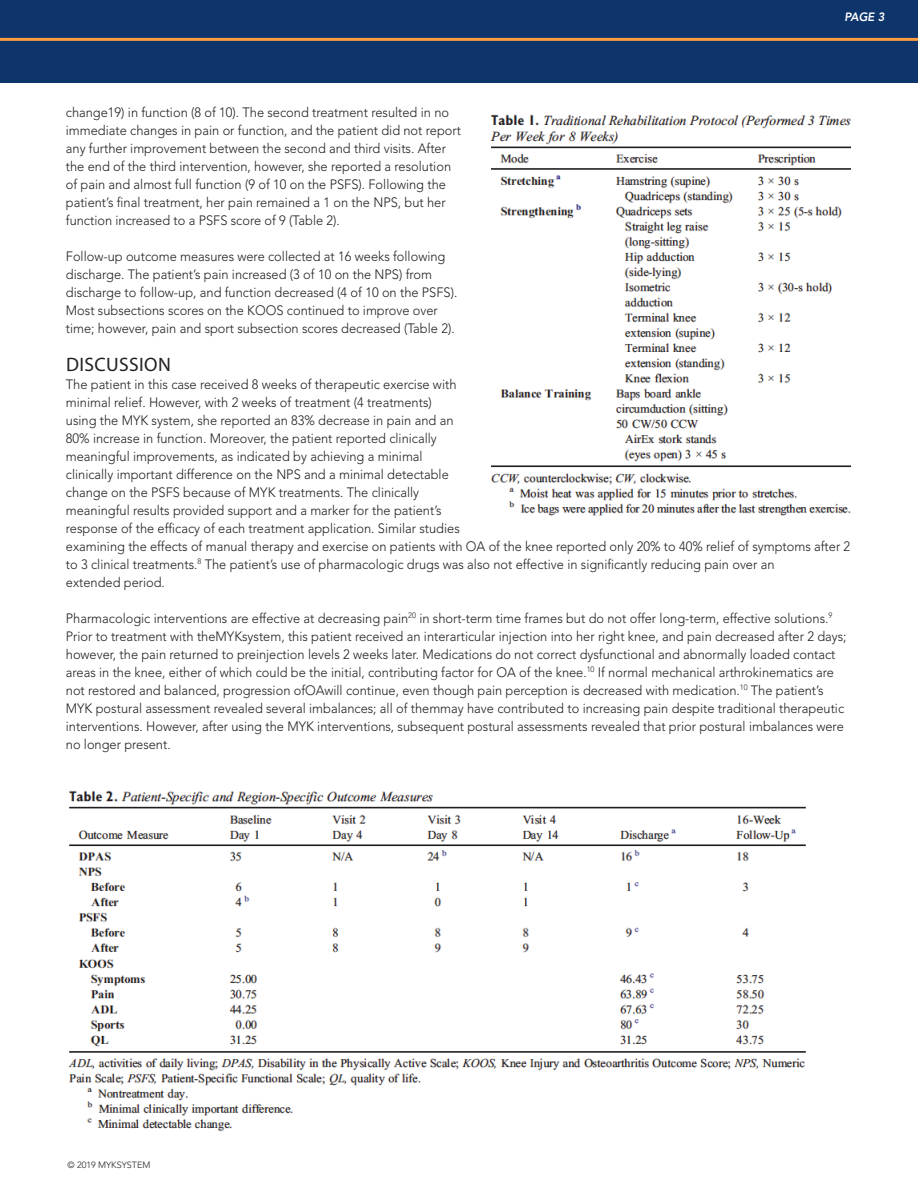
<style>
.page{position:relative;width:918px;height:1188px;background:#fff}
.page>*{position:absolute;margin:0;border:0;box-sizing:border-box;transform-origin:0 0}
.t1{font:19.5px "Myriad Pro";letter-spacing:.02em;color:#231f20}
.t2{font:300 13.5px/18px "Avenir";color:#231f20;scale:.95 1}
.t3{font:italic 800 12px "Avenir";color:#fff;scale:.95 1}
.t4{font:300 9px "Avenir";color:#231f20}
</style>
<div class="page">
<div style="left:0;top:0;width:918px;height:82px;background:#0e346c"></div>
<hr style="left:0;top:38px;width:918px;height:3px;background:#f89c3d">
<img style="left:490px;top:114px;width:361px;height:402px">
<img style="left:68px;top:790px;width:738px;height:342px">
<p class="t3" style="left:844px;top:10px;width:44px">PAGE 3</p>
<p class="t3" style="left:878px;top:10px;width:9px">2</p>
<p class="t2" style="left:66px;top:103px;width:417px">change19) in function (8 of 10). The second treatment resulted in no immediate changes in pain or function, and the patient did not report any further improvement between the second and third visits. After the end of the third intervention, however, she reported a resolution of pain and almost full function (9 of 10 on the PSFS). Following the patient’s final treatment, her pain remained a 1 on the NPS, but her function increased to a PSFS score of 9 (Table 2).</p>
<p class="t2" style="left:66px;top:247px;width:414px">Follow-up outcome measures were collected at 16 weeks following discharge. The patient’s pain increased (3 of 10 on the NPS) from discharge to follow-up, and function decreased (4 of 10 on the PSFS).<br>Most subsections scores on the KOOS continued to improve over time; however, pain and sport subsection scores decreased (Table 2).</p>
<h1 class="t1" style="left:66px;top:352px;width:106px">DISCUSSION</h1>
<p class="t2" style="left:66px;top:375px;width:827px">The patient in this case received 8 weeks of therapeutic exercise with<br>minimal relief. However, with 2 weeks of treatment (4 treatments)<br>using the MYK system, she reported an 83% decrease in pain and an<br>80% increase in function. Moreover, the patient reported clinically<br>meaningful improvements, as indicated by achieving a minimal<br>clinically important difference on the NPS and a minimal detectable<br>change on the PSFS because of MYK treatments. The clinically<br>meaningful results provided support and a marker for the patient’s<br>response of the efficacy of each treatment application. Similar studies<br>examining the effects of manual therapy and exercise on patients with OA of the knee reported only 20% to 40% relief of symptoms after 2 to 3 clinical treatments.<sup>8</sup> The patient’s use of pharmacologic drugs was also not effective in significantly reducing pain over an<br>extended period.</p>
<p class="t2" style="left:66px;top:609px;width:823px">Pharmacologic interventions are effective at decreasing pain<sup>20</sup> in short-term time frames but do not offer long-term, effective solutions.<sup>9<br></sup>Prior to treatment with theMYKsystem, this patient received an interarticular injection into her right knee, and pain decreased after 2 days; however, the pain returned to preinjection levels 2 weeks later. Medications do not correct dysfunctional and abnormally loaded contact areas in the knee, either of which could be the initial, contributing factor for OA of the knee.<sup>10</sup> If normal mechanical arthrokinematics are not restored and balanced, progression ofOAwill continue, even though pain perception is decreased with medication.<sup>10</sup> The patient’s MYK postural assessment revealed several imbalances; all of themmay have contributed to increasing pain despite traditional therapeutic interventions. However, after using the MYK interventions, subsequent postural assessments revealed that prior postural imbalances were no longer present.</p>
<p class="t4" style="left:68px;top:1159px;width:84px">© 2019 MYKSYSTEM</p>
</div>
